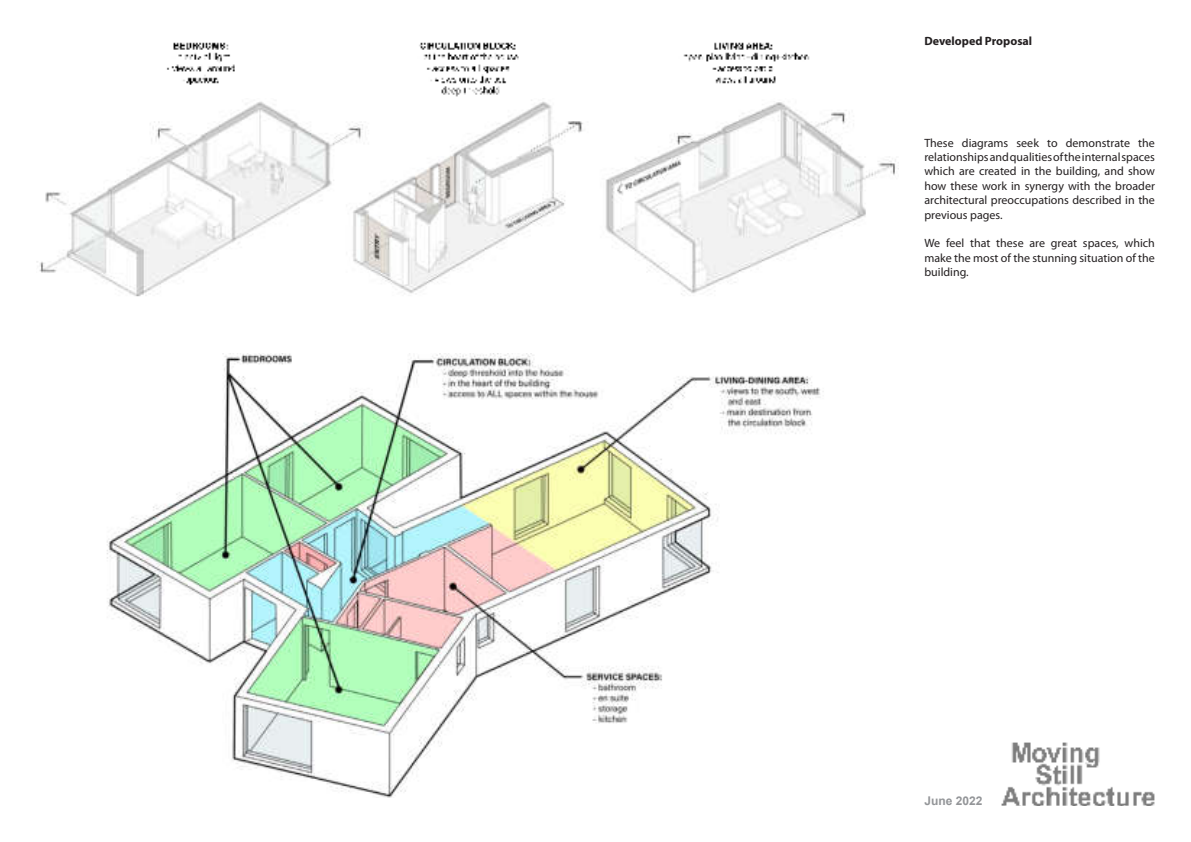
<style>
.page{position:relative;width:1191px;height:842px;background:#fff}
.page>*{position:absolute;margin:0;border:0;box-sizing:border-box;transform-origin:0 0}
.t1{font:12px/14.4px "Myriad Pro";color:#231f20;text-align:justify}
.t2{font:700 12px "Myriad Pro";color:#231f20}
.t3{font:700 12px "Arial";color:#939598}
</style>
<div class="page">
<img style="left:1001px;top:743px;width:154px;height:63px">
<img style="left:36px;top:100px;width:860px;height:197px">
<img style="left:107px;top:354px;width:717px;height:443px">
<img style="left:166px;top:42px;width:644px;height:55px">
<p class="t2" style="left:924px;top:36px;width:109px">Developed Proposal</p>
<p class="t1" style="left:924px;top:136px;width:232px">These diagrams seek to demonstrate the relationships and qualities of the internal spaces which are created in the building, and show how these work in synergy with the broader architectural preoccupations described in the previous pages.</p>
<p class="t1" style="left:924px;top:237px;width:232px">We feel that these are great spaces, which make the most of the stunning situation of the building.</p>
<p class="t3" style="left:924px;top:794px;width:60px">June 2022</p>
</div>
